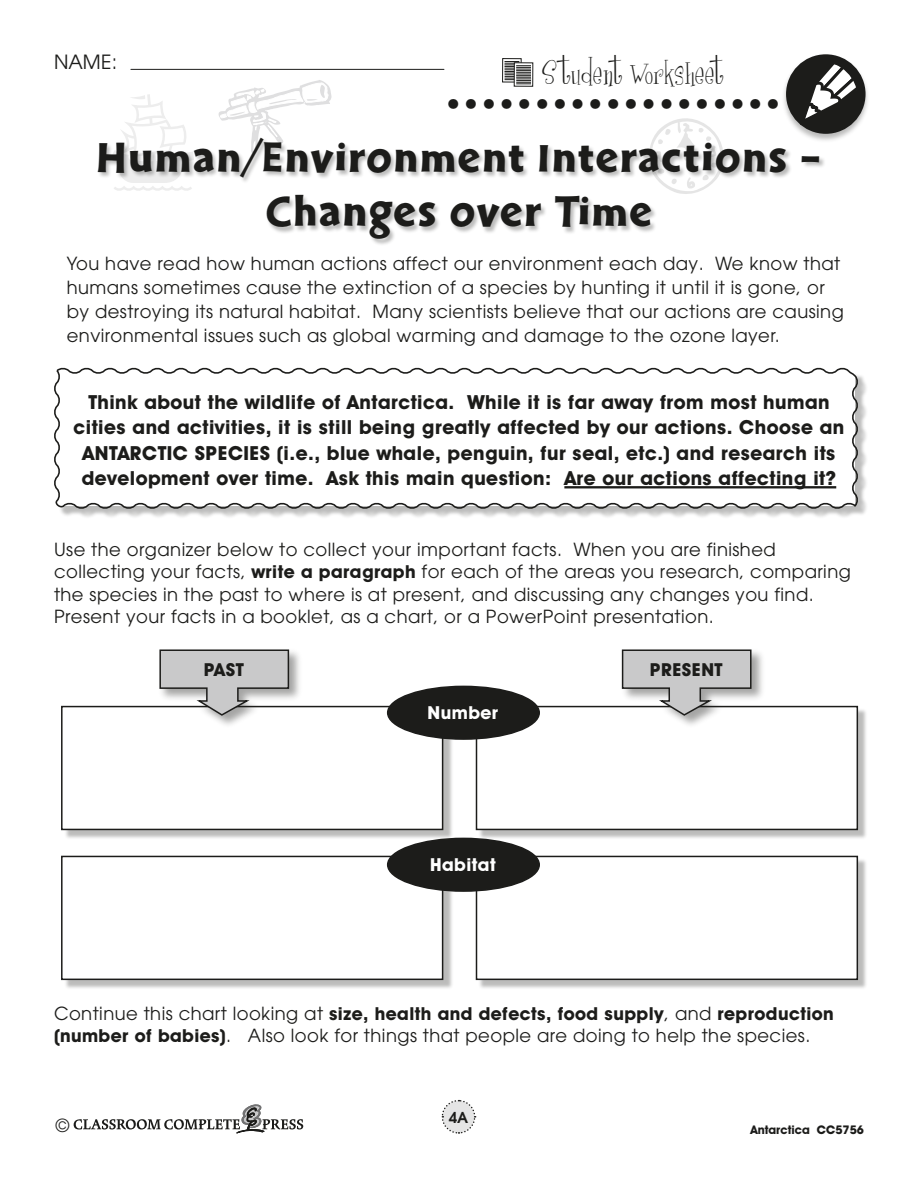
<style>
.page{position:relative;width:918px;height:1188px;background:#fff}
.page>*{position:absolute;margin:0;border:0;box-sizing:border-box;transform-origin:0 0}
.t1{font:45px/54px "Cal Sans Heavy KB";letter-spacing:.035em;color:#1c1c1a;text-align:center}
.t2{font:700 42px "Futura";color:#1c1c1a}
.t3{font:31.5px "Girlsare Weird";letter-spacing:.01em;color:#1c1c1a}
.Bold_Question_Style{font:700 19.5px/25.5px "Avant Garde IT Cby BT";letter-spacing:.025em;color:#1c1c1a;text-align:center}
.t4{font:19.5px "Avant Garde";color:#1c1c1a}
.Bold_Question_Style-2{font:18px/22.5px "Avant Garde";letter-spacing:.025em;color:#1c1c1a}
.Bold_Question_Style-3{font:700 18px "Avant Garde IT Cby BT";letter-spacing:.025em;color:#fff}
.Bold_Question_Style-4{font:700 18px "Avant Garde IT Cby BT";letter-spacing:.025em;color:#1c1c1a}
.t5{font:600 15px "Avant Garde";color:#1c1c1a}
.t6{font:700 12px "Avant Garde IT Cby BT";color:#1c1c1a}
.s1{font-family:"Avant Garde IT Cby BT";font-weight:700}
</style>
<div class="page">
<svg style="left:441px;top:1099px;width:35px;height:35px"></svg>
<svg style="left:74px;top:1104px;width:229px;height:29px"></svg>
<hr style="left:131px;top:69px;width:313px;height:1px;background:#1c1c1a">
<div style="left:780px;top:53px;width:91px;height:91px;background:#1c1c1a;opacity:.3"></div>
<div style="left:786px;top:54px;width:80px;height:80px;background:#1c1c1a;border-radius:50%"></div>
<svg style="left:799px;top:55px;width:67px;height:71px"></svg>
<div style="left:502px;top:58px;width:20px;height:24px;border:1px solid #1c1c1a"></div>
<div style="left:514px;top:62px;width:19px;height:25px;border:1px solid #1c1c1a"></div>
<svg style="left:504px;top:61px;width:27px;height:24px"></svg>
<svg style="left:121px;top:94px;width:65px;height:44px"></svg>
<svg style="left:219px;top:80px;width:113px;height:58px"></svg>
<svg style="left:653px;top:118px;width:66px;height:20px"></svg>
<div style="left:57px;top:370px;width:812px;height:150px;background:#1c1c1a;opacity:.3"></div>
<svg style="left:54px;top:367px;width:806px;height:144px"></svg>
<div style="left:98px;top:138px;width:729px;height:108px;background:#1c1c1a;opacity:.3"></div>
<hr style="left:564px;top:486px;width:272px;height:2px;background:#1c1c1a">
<div style="left:63px;top:708px;width:391px;height:133px;background:#1c1c1a;opacity:.3"></div>
<div style="left:62px;top:707px;width:381px;height:122px;background:#fff"></div>
<div style="left:61px;top:706px;width:382px;height:124px;border:2px solid #1c1c1a"></div>
<div style="left:478px;top:708px;width:391px;height:133px;background:#1c1c1a;opacity:.3"></div>
<div style="left:477px;top:707px;width:380px;height:122px;background:#fff"></div>
<div style="left:476px;top:706px;width:382px;height:124px;border:2px solid #1c1c1a"></div>
<div style="left:63px;top:858px;width:391px;height:133px;background:#1c1c1a;opacity:.3"></div>
<div style="left:62px;top:856px;width:381px;height:123px;background:#fff"></div>
<div style="left:61px;top:856px;width:382px;height:124px;border:2px solid #1c1c1a"></div>
<div style="left:478px;top:858px;width:391px;height:133px;background:#1c1c1a;opacity:.3"></div>
<div style="left:477px;top:856px;width:380px;height:123px;background:#fff"></div>
<div style="left:476px;top:856px;width:382px;height:124px;border:2px solid #1c1c1a"></div>
<div style="left:158px;top:648px;width:146px;height:82px;background:#1c1c1a;opacity:.4"></div>
<svg style="left:159px;top:649px;width:131px;height:68px"></svg>
<div style="left:620px;top:648px;width:146px;height:82px;background:#1c1c1a;opacity:.4"></div>
<svg style="left:621px;top:649px;width:131px;height:68px"></svg>
<div style="left:388px;top:686px;width:151px;height:53px;background:#1c1c1a;border-radius:50%"></div>
<div style="left:387px;top:686px;width:153px;height:54px;border:2px solid #1c1c1a;border-radius:50%"></div>
<div style="left:388px;top:838px;width:151px;height:53px;background:#1c1c1a;border-radius:50%"></div>
<div style="left:387px;top:838px;width:153px;height:54px;border:2px solid #1c1c1a;border-radius:50%"></div>
<p class="t4" style="left:54px;top:51px;width:65px">NAME:</p>
<h3 class="t3" style="left:542px;top:55px;width:184px">Student Worksheet</h3>
<h2 class="t2" style="left:446px;top:64px;width:336px">...................</h2>
<p class="t1" style="left:97px;top:131px;width:726px">Human/Environment Interactions –<br>Changes over Time</p>
<p class="Bold_Question_Style-2" style="left:67px;top:252px;width:779px;line-height:24px">You have read how human actions affect our environment each day. We know that humans sometimes cause the extinction of a species by hunting it until it is gone, or by destroying its natural habitat. Many scientists believe that our actions are causing environmental issues such as global warming and damage to the ozone layer.</p>
<p class="Bold_Question_Style" style="left:74px;top:389px;width:772px">Think about the wildlife of Antarctica. While it is far away from most human cities and activities, it is still being greatly affected by our actions. Choose an ANTARCTIC SPECIES (i.e., blue whale, penguin, fur seal, etc.) and research its development over time. Ask this main question: Are our actions affecting it?</p>
<p class="Bold_Question_Style-2" style="left:54px;top:538px;width:798px">Use the organizer below to collect your important facts. When you are finished collecting your facts, <span class="s1">write a paragraph</span> for each of the areas you research, comparing the species in the past to where is at present, and discussing any changes you find.<br>Present your facts in a booklet, as a chart, or a PowerPoint presentation.</p>
<p class="Bold_Question_Style-4" style="left:204px;top:658px;width:41px">PAST</p>
<p class="Bold_Question_Style-4" style="left:650px;top:658px;width:74px">PRESENT</p>
<p class="Bold_Question_Style-3" style="left:428px;top:701px;width:72px">Number</p>
<p class="Bold_Question_Style-3" style="left:430px;top:853px;width:67px">Habitat</p>
<p class="Bold_Question_Style-2" style="left:54px;top:1002px;width:781px">Continue this chart looking at <span class="s1">size, health and defects, food supply</span>, and <span class="s1">reproduction (number of babies)</span>. Also look for things that people are doing to help the species.</p>
<p class="t5" style="left:449px;top:1107px;width:21px">4A</p>
<p class="Bold_Question_Style-2" style="left:56px;top:1114px;width:15px">©</p>
<p class="t6" style="left:750px;top:1122px;width:115px">Antarctica CC5756</p>
</div>
